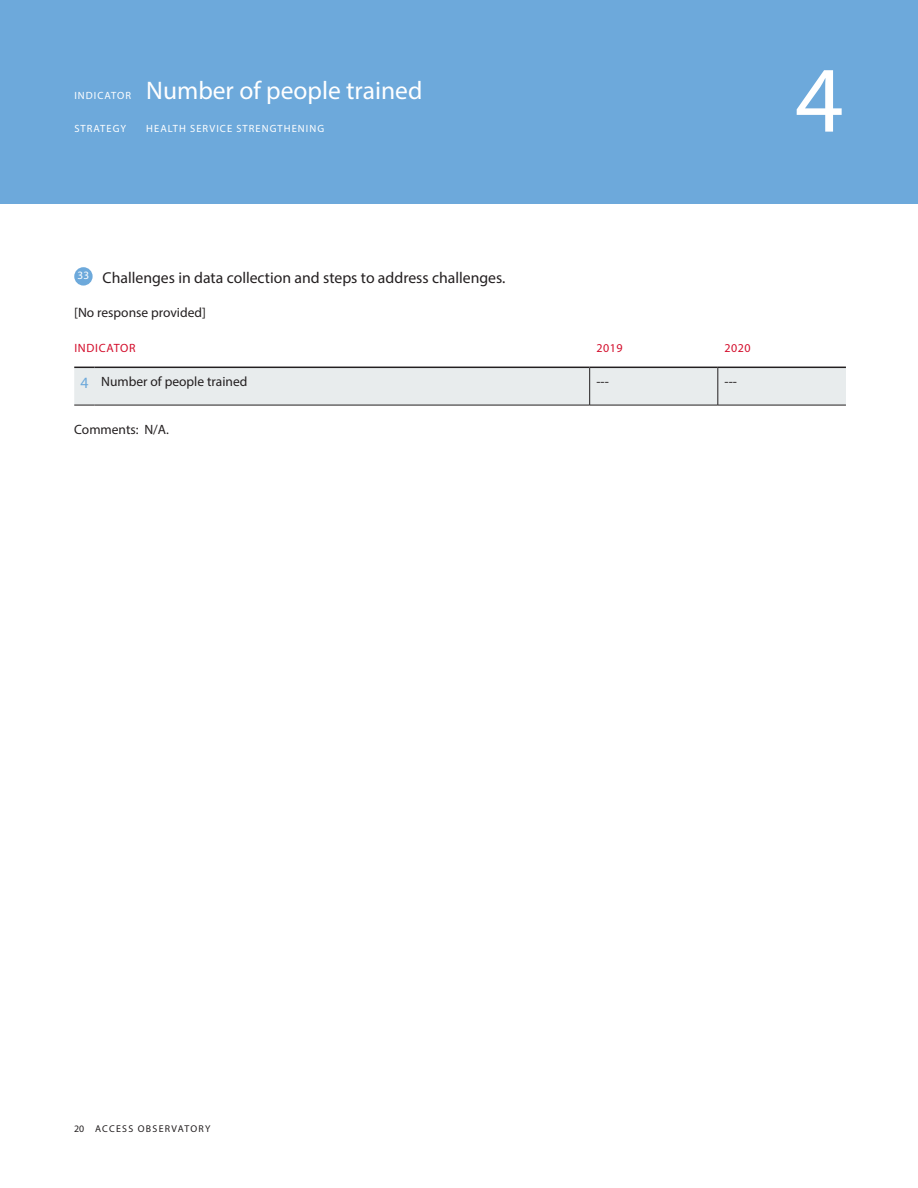
<style>
.page{position:relative;width:918px;height:1188px;background:#fff}
.page>*{position:absolute;margin:0;border:0;box-sizing:border-box;transform-origin:0 0}
.Indicator{font:94.5px "Myriad Pro";color:#fff}
.Indicator_Label_Sans{font:25.5px "Myriad Pro";color:#fff}
.Question_Semibold{font:15.75px "Myriad Pro";color:#231f20}
.Question_Semibold-2{font:15.75px "Myriad Pro";color:#6da9db}
.Question_Semibold-3{font:13.5px "Myriad Pro";color:#231f20}
.Table_Bold{font:13.5px "Myriad Pro";color:#231f20}
.Table_Body{font:13.5px "Myriad Pro";color:#231f20}
.Table_Red_Header{font:12px "Myriad Pro";letter-spacing:.06em;color:#d30d2b}
.Table_Red_Header-2{font:12px "Myriad Pro";letter-spacing:.04em;color:#d30d2b}
.Question{font:11.25px "Myriad Pro";color:#fff}
.Indicator_Label_Sans-2{font:10.5px "Myriad Pro";letter-spacing:.1em;color:#fff}
.t1{font:9.9px "Myriad Pro";letter-spacing:.13em;color:#231f20}
</style>
<div class="page">
<div style="left:0;top:0;width:918px;height:203px;background:#6da9db"></div>
<div style="left:74px;top:267px;width:19px;height:19px;background:#6da9db;border-radius:50%"></div>
<svg style="left:74px;top:367px;width:772px;height:39px;background:#e2e6e7"></svg>
<hr style="left:94px;top:367px;width:496px;height:1px;background:#231f20">
<hr style="left:590px;top:367px;width:128px;height:1px;background:#231f20">
<hr style="left:718px;top:367px;width:128px;height:1px;background:#231f20">
<hr style="left:589px;top:368px;width:1px;height:37px;background:#231f20">
<hr style="left:718px;top:368px;width:1px;height:37px;background:#231f20">
<p class="Indicator_Label_Sans-2" style="left:74px;top:89px;width:58px">INDICATOR</p>
<p class="Indicator_Label_Sans" style="left:146px;top:75px;width:278px">Number of people trained</p>
<p class="Indicator_Label_Sans-2" style="left:74px;top:122px;width:53px">STRATEGY</p>
<p class="Indicator_Label_Sans-2" style="left:146px;top:122px;width:179px">HEALTH SERVICE STRENGTHENING</p>
<p class="Indicator" style="left:795px;top:42px;width:50px">4</p>
<p class="Question" style="left:77px;top:268px;width:13px">33</p>
<p class="Question_Semibold" style="left:103px;top:268px;width:404px">Challenges in data collection and steps to address challenges.</p>
<p class="Question_Semibold-3" style="left:74px;top:304px;width:133px">[No response provided]</p>
<p class="Table_Red_Header" style="left:74px;top:340px;width:63px">INDICATOR</p>
<p class="Table_Red_Header-2" style="left:596px;top:340px;width:28px">2019</p>
<p class="Table_Red_Header-2" style="left:725px;top:340px;width:28px">2020</p>
<p class="Question_Semibold-2" style="left:80px;top:373px;width:10px">4</p>
<p class="Table_Bold" style="left:101px;top:374px;width:148px">Number of people trained</p>
<p class="Table_Body" style="left:596px;top:374px;width:14px">---</p>
<p class="Table_Body" style="left:725px;top:374px;width:14px">---</p>
<p class="Question_Semibold-3" style="left:74px;top:421px;width:96px">Comments: N/A.</p>
<p class="t1" style="left:74px;top:1123px;width:138px">20 ACCESS OBSERVATORY</p>
</div>
